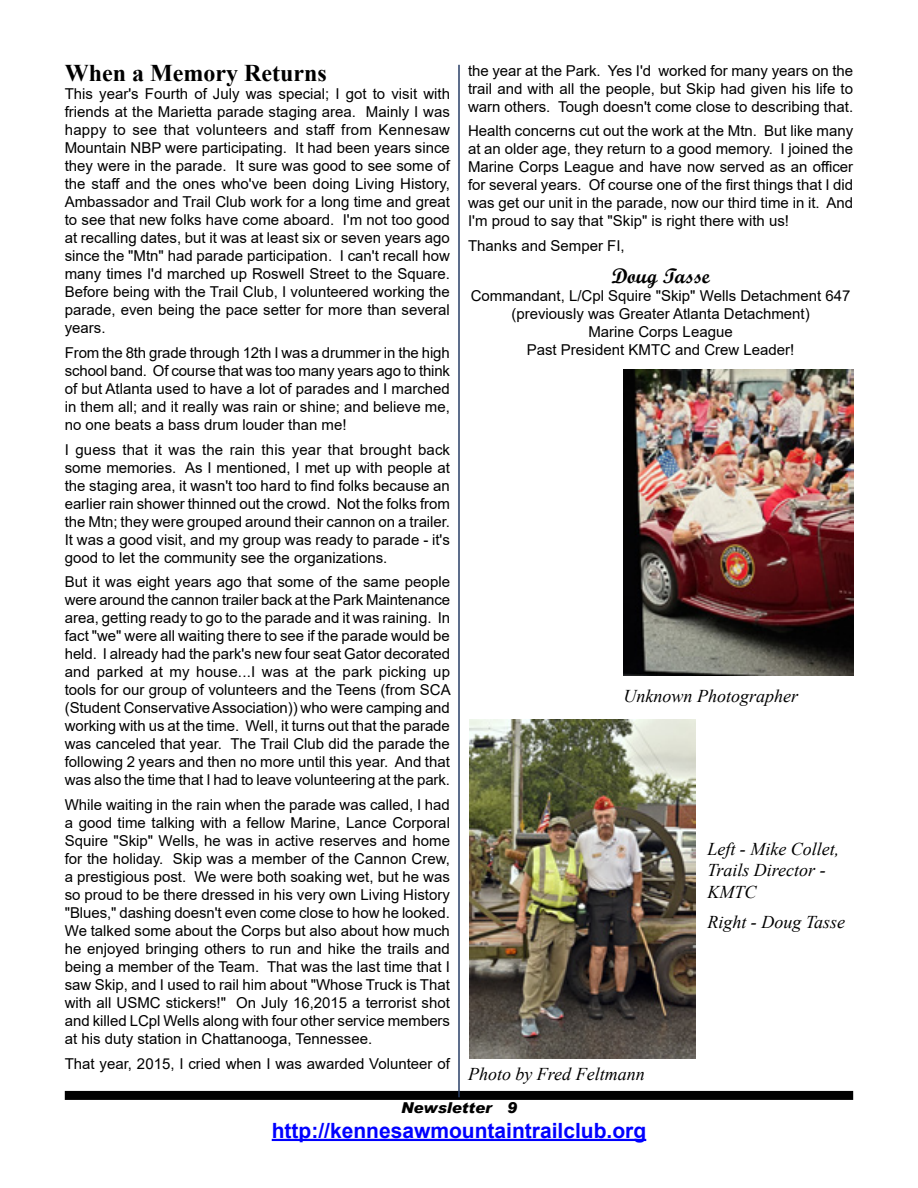
<style>
.page{position:relative;width:918px;height:1188px;background:#fff}
.page>*{position:absolute;margin:0;border:0;box-sizing:border-box;transform-origin:0 0}
.t1{font:700 24px "Times New Roman";color:#000}
.t2{font:700 21px "Arial";color:#00f}
.t3{font:21px "Script MT Bold";color:#000}
.t4{font:italic 18px/21.6px "Times New Roman";color:#000}
.t5{font:15px/18px "Arial";color:#000;text-align:justify}
.t6{font:italic 900 15px "Arial";color:#000}
</style>
<div class="page">
<div style="left:65px;top:1091px;width:788px;height:9px;background:#000"></div>
<hr style="left:272px;top:1139px;width:374px;height:2px;background:#00f">
<hr style="left:458px;top:65px;width:2px;height:1032px;background:#283e65">
<img style="left:624px;top:370px;width:229px;height:306px">
<img style="left:470px;top:719px;width:226px;height:339px">
<h1 class="t1" style="left:65px;top:56px;width:263px">When a Memory Returns</h1>
<p class="t5" style="left:65px;top:85px;width:387px">This year's Fourth of July was special; I got to visit with friends at the Marietta parade staging area. Mainly I was happy to see that volunteers and staff from Kennesaw Mountain NBP were participating. It had been years since they were in the parade. It sure was good to see some of the staff and the ones who've been doing Living History, Ambassador and Trail Club work for a long time and great to see that new folks have come aboard. I'm not too good at recalling dates, but it was at least six or seven years ago since the "Mtn" had parade participation. I can't recall how many times I'd marched up Roswell Street to the Square.<br>Before being with the Trail Club, I volunteered working the parade, even being the pace setter for more than several years.</p>
<p class="t5" style="left:65px;top:343px;width:387px">From the 8th grade through 12th I was a drummer in the high school band. Of course that was too many years ago to think of but Atlanta used to have a lot of parades and I marched in them all; and it really was rain or shine; and believe me, no one beats a bass drum louder than me!</p>
<p class="t5" style="left:65px;top:440px;width:387px">I guess that it was the rain this year that brought back some memories. As I mentioned, I met up with people at the staging area, it wasn't too hard to find folks because an earlier rain shower thinned out the crowd. Not the folks from the Mtn; they were grouped around their cannon on a trailer.<br>It was a good visit, and my group was ready to parade - it's good to let the community see the organizations.</p>
<p class="t5" style="left:65px;top:573px;width:388px">But it was eight years ago that some of the same people were around the cannon trailer back at the Park Maintenance area, getting ready to go to the parade and it was raining. In fact "we" were all waiting there to see if the parade would be held. I already had the park's new four seat Gator decorated and parked at my house...I was at the park picking up tools for our group of volunteers and the Teens (from SCA (Student Conservative Association)) who were camping and working with us at the time. Well, it turns out that the parade was canceled that year. The Trail Club did the parade the following 2 years and then no more until this year. And that was also the time that I had to leave volunteering at the park.</p>
<p class="t5" style="left:65px;top:796px;width:387px">While waiting in the rain when the parade was called, I had a good time talking with a fellow Marine, Lance Corporal Squire "Skip" Wells, he was in active reserves and home for the holiday. Skip was a member of the Cannon Crew, a prestigious post. We were both soaking wet, but he was so proud to be there dressed in his very own Living History "Blues," dashing doesn't even come close to how he looked.<br>We talked some about the Corps but also about how much he enjoyed bringing others to run and hike the trails and being a member of the Team. That was the last time that I saw Skip, and I used to rail him about "Whose Truck is That with all USMC stickers!" On July 16,2015 a terrorist shot and killed LCpl Wells along with four other service members at his duty station in Chattanooga, Tennessee.</p>
<p class="t5" style="left:65px;top:1054px;width:387px">That year, 2015, I cried when I was awarded Volunteer of</p>
<p class="t5" style="left:468px;top:61px;width:387px">the year at the Park. Yes I'd worked for many years on the trail and with all the people, but Skip had given his life to warn others. Tough doesn't come close to describing that.</p>
<p class="t5" style="left:468px;top:122px;width:387px">Health concerns cut out the work at the Mtn. But like many at an older age, they return to a good memory. I joined the Marine Corps League and have now served as an officer for several years. Of course one of the first things that I did was get our unit in the parade, now our third time in it. And I'm proud to say that "Skip" is right there with us!</p>
<p class="t5" style="left:468px;top:237px;width:158px">Thanks and Semper FI,</p>
<h2 class="t3" style="left:611px;top:263px;width:100px">Doug Tasse</h2>
<p class="t5" style="left:471px;top:287px;width:381px;text-align:center">Commandant, L/Cpl Squire "Skip" Wells Detachment 647 (previously was Greater Atlanta Detachment)<br>Marine Corps League<br>Past President KMTC and Crew Leader!</p>
<p class="t4" style="left:624px;top:684px;width:176px">Unknown Photographer</p>
<p class="t4" style="left:468px;top:1062px;width:178px">Photo by Fred Feltmann</p>
<p class="t4" style="left:707px;top:838px;width:133px">Left - Mike Collet,<br>Trails Director -<br>KMTC</p>
<p class="t4" style="left:707px;top:911px;width:139px">Right - Doug Tasse</p>
<p class="t6" style="left:401px;top:1098px;width:117px">Newsletter 9</p>
<h2 class="t2" style="left:272px;top:1116px;width:376px">http://kennesawmountaintrailclub.org</h2>
</div>
